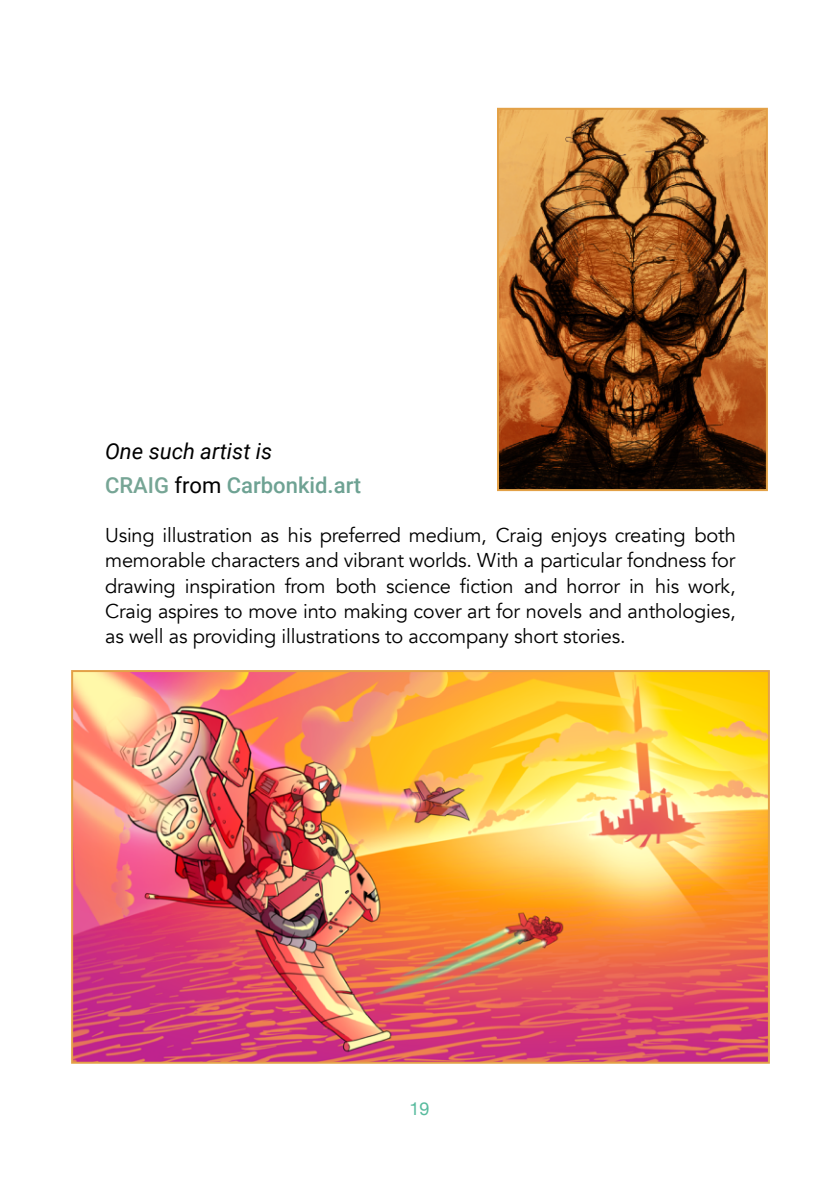
<style>
.page{position:relative;width:840px;height:1191px;background:#fff}
.page>*{position:absolute;margin:0;border:0;box-sizing:border-box;transform-origin:0 0}
.t1{font:italic 22px/33.8px "Roboto";color:#000}
.t2{font:20px/25.2px "Avenir";letter-spacing:-.01em;color:#000;text-align:justify}
.t3{font:18px "Helvetica Neue";color:#58bb9e}
.s1{font-weight:500;font-style:normal;color:#76a595}
.s2{font-style:normal}
.s3{font-weight:500;font-style:normal;color:#6ea293}
</style>
<div class="page">
<img style="left:74px;top:673px;width:692px;height:387px">
<div style="left:71px;top:670px;width:698px;height:393px;border:2px solid #e3a147"></div>
<img style="left:499px;top:111px;width:265px;height:377px">
<div style="left:496px;top:108px;width:271px;height:383px;border:2px solid #e3a147"></div>
<p class="t1" style="left:105px;top:433px;width:257px">One such artist is<br><span class="s1">CRAIG</span> <span class="s2">from</span> <span class="s3">Carbonkid.art</span></p>
<p class="t2" style="left:105px;top:523px;width:631px">Using illustration as his preferred medium, Craig enjoys creating both memorable characters and vibrant worlds. With a particular fondness for drawing inspiration from both science fiction and horror in his work, Craig aspires to move into making cover art for novels and anthologies, as well as providing illustrations to accompany short stories.</p>
<p class="t3" style="left:409px;top:1095px;width:22px">19</p>
</div>
